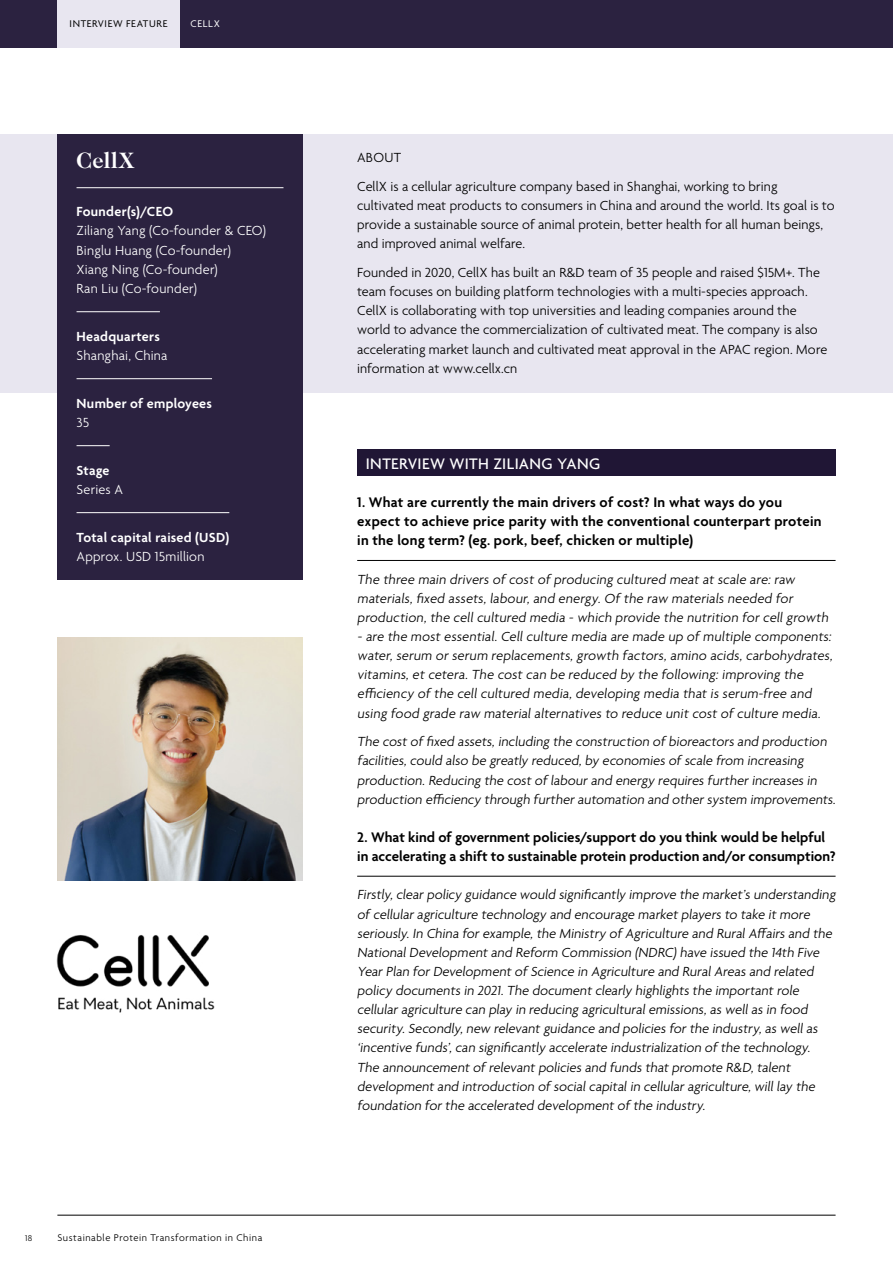
<style>
.page{position:relative;width:893px;height:1263px;background:#fff}
.page>*{position:absolute;margin:0;border:0;box-sizing:border-box;transform-origin:0 0}
.body{font:700 22.5px "Caslon 224 Std";letter-spacing:.02em;color:#fff}
.t1{font:500 16.5px "Agenda";letter-spacing:.025em;color:#fff}
.interview_-_question{font:600 15px/19.2px "Agenda";letter-spacing:.005em;color:#000}
.interview_-_answer{font:300 14.25px/19.2px "Agenda";color:#000}
.body-2{font:300 14.25px/19.2px "Agenda";letter-spacing:.005em;color:#000}
.body-3{font:300 14.25px/19.2px "Agenda";letter-spacing:.015em;color:#fff}
.body-4{font:600 14.25px/19.2px "Agenda";letter-spacing:.02em;color:#fff}
.body-5{font:300 10.5px "Agenda";letter-spacing:.055em;color:#000}
.interview_feature_la{font:10.5px "Agenda";letter-spacing:.065em;color:#000}
.body-6{font:10.5px "Agenda";letter-spacing:.065em;color:#fff}
.endnotes{font:300 9px "Agenda";color:#000}
.s1{font-weight:600}
.s2{font-weight:300}
</style>
<div class="page">
<hr style="left:57px;top:1215px;width:779px;height:1px;background:#000">
<div style="left:0;top:134px;width:893px;height:258px;background:#e8e6f0"></div>
<div style="left:57px;top:134px;width:246px;height:446px;background:#2b2240"></div>
<hr style="left:77px;top:187px;width:206px;height:1px;background:#fff">
<hr style="left:77px;top:311px;width:83px;height:1px;background:#fff">
<hr style="left:77px;top:378px;width:135px;height:1px;background:#fff">
<hr style="left:77px;top:445px;width:33px;height:1px;background:#fff">
<hr style="left:77px;top:512px;width:152px;height:1px;background:#fff">
<div style="left:357px;top:450px;width:479px;height:26px;background:#201635"></div>
<hr style="left:357px;top:560px;width:479px;height:1px;background:#000">
<hr style="left:357px;top:876px;width:479px;height:1px;background:#000">
<img style="left:57px;top:638px;width:246px;height:242px">
<div style="left:0;top:0;width:893px;height:48px;background:#2b2240"></div>
<div style="left:57px;top:0;width:123px;height:48px;background:#e8e6f0"></div>
<img style="left:56px;top:935px;width:159px;height:78px">
<p class="interview_feature_la" style="left:70px;top:18px;width:99px">INTERVIEW FEATURE</p>
<p class="body-6" style="left:191px;top:18px;width:31px">CELLX</p>
<p class="body" style="left:77px;top:148px;width:59px">CellX</p>
<p class="body-3" style="left:77px;top:203px;width:191px"><span class="s1">Founder(s)/CEO<br></span>Ziliang Yang (Co-founder &amp; CEO)<br>Binglu Huang (Co-founder)<br>Xiang Ning (Co-founder)<br>Ran Liu (Co-founder)</p>
<p class="body-3" style="left:77px;top:327px;width:92px"><span class="s1">Headquarters<br></span>Shanghai, China</p>
<p class="body-4" style="left:77px;top:394px;width:137px">Number of employees<br><span class="s2">35</span></p>
<p class="body-3" style="left:77px;top:461px;width:48px"><span class="s1">Stage<br></span>Series A</p>
<p class="body-4" style="left:77px;top:528px;width:154px">Total capital raised (USD)<br><span class="s2">Approx. USD 15million</span></p>
<p class="endnotes" style="left:25px;top:1233px;width:9px">18</p>
<p class="body-5" style="left:57px;top:1232px;width:206px">Sustainable Protein Transformation in China</p>
<p class="body-2" style="left:357px;top:149px;width:45px">ABOUT</p>
<p class="body-2" style="left:357px;top:178px;width:479px">CellX is a cellular agriculture company based in Shanghai, working to bring cultivated meat products to consumers in China and around the world. Its goal is to provide a sustainable source of animal protein, better health for all human beings, and improved animal welfare.</p>
<p class="body-2" style="left:357px;top:264px;width:472px">Founded in 2020, CellX has built an R&amp;D team of 35 people and raised $15M+. The team focuses on building platform technologies with a multi-species approach.<br>CellX is collaborating with top universities and leading companies around the world to advance the commercialization of cultivated meat. The company is also accelerating market launch and cultivated meat approval in the APAC region. More information at www.cellx.cn</p>
<h1 class="t1" style="left:366px;top:455px;width:236px">INTERVIEW WITH ZILIANG YANG</h1>
<p class="interview_-_question" style="left:357px;top:494px;width:466px">1. What are currently the main drivers of cost? In what ways do you expect to achieve price parity with the conventional counterpart protein in the long term? (eg. pork, beef, chicken or multiple)</p>
<p class="interview_-_answer" style="left:357px;top:570px;width:475px">The three main drivers of cost of producing cultured meat at scale are: raw materials, fixed assets, labour, and energy. Of the raw materials needed for production, the cell cultured media - which provide the nutrition for cell growth</p>
<p class="interview_-_answer" style="left:357px;top:628px;width:479px">- are the most essential. Cell culture media are made up of multiple components: water, serum or serum replacements, growth factors, amino acids, carbohydrates, vitamins, et cetera. The cost can be reduced by the following: improving the efficiency of the cell cultured media, developing media that is serum-free and using food grade raw material alternatives to reduce unit cost of culture media.</p>
<p class="interview_-_answer" style="left:357px;top:733px;width:482px">The cost of fixed assets, including the construction of bioreactors and production facilities, could also be greatly reduced, by economies of scale from increasing production. Reducing the cost of labour and energy requires further increases in production efficiency through further automation and other system improvements.</p>
<p class="interview_-_question" style="left:357px;top:828px;width:480px">2. What kind of government policies/support do you think would be helpful in accelerating a shift to sustainable protein production and/or consumption?</p>
<p class="interview_-_answer" style="left:357px;top:886px;width:482px">Firstly, clear policy guidance would significantly improve the market’s understanding of cellular agriculture technology and encourage market players to take it more seriously. In China for example, the Ministry of Agriculture and Rural Affairs and the National Development and Reform Commission (NDRC) have issued the 14th Five Year Plan for Development of Science in Agriculture and Rural Areas and related policy documents in 2021. The document clearly highlights the important role cellular agriculture can play in reducing agricultural emissions, as well as in food security. Secondly, new relevant guidance and policies for the industry, as well as ‘incentive funds’, can significantly accelerate industrialization of the technology.<br>The announcement of relevant policies and funds that promote R&amp;D, talent development and introduction of social capital in cellular agriculture, will lay the foundation for the accelerated development of the industry.</p>
</div>
